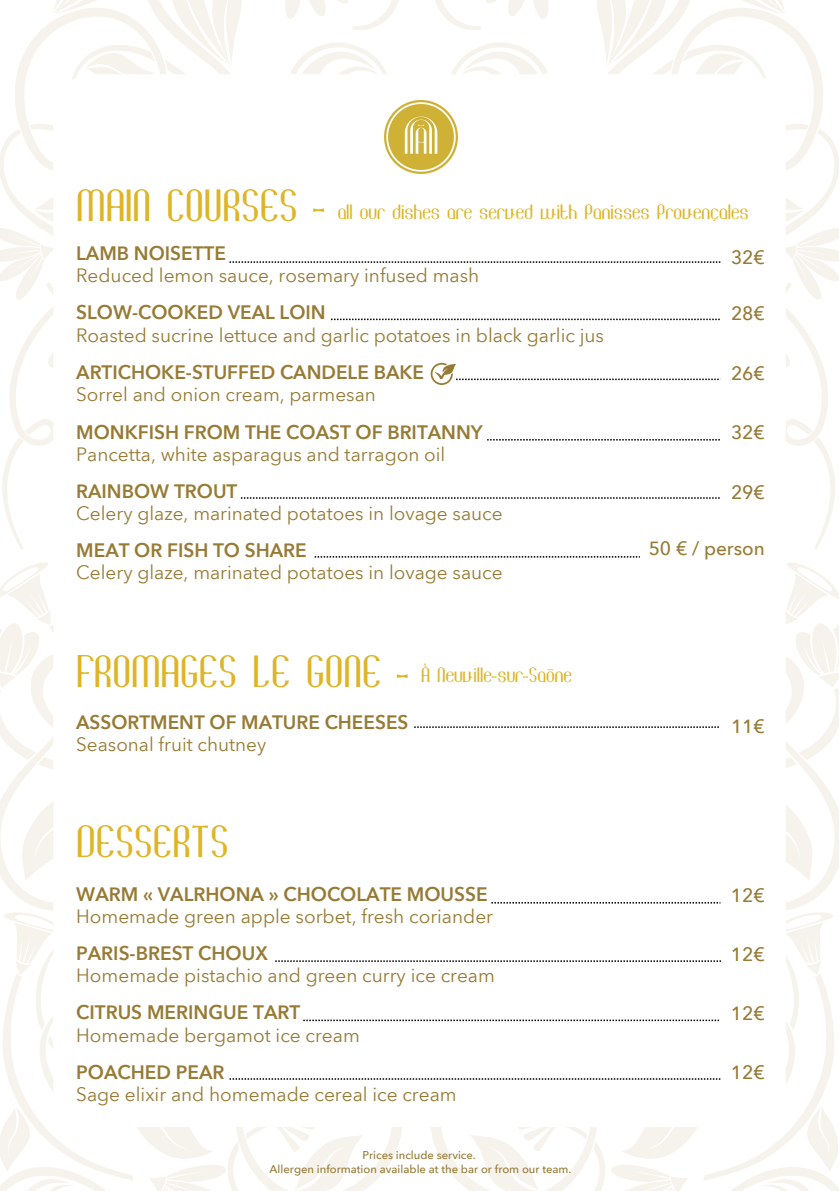
<style>
.page{position:relative;width:839px;height:1191px;background:#fff}
.page>*{position:absolute;margin:0;border:0;box-sizing:border-box;transform-origin:0 0}
.t1{font:45px "Damidot Sans";color:#deb526}
.t2{font:20.8px "Damidot Sans";color:#deb526}
.t3{font:19px/22.4px "Avenir Next Thai Modern";color:#977b35}
.t4{font:600 19px/22.4px "Avenir Next Thai Modern";color:#977b35}
.t5{font:500 19px "Avenir Next Thai Modern";color:#977b35}
.t6{font:500 11.2px "Avenir Next Thai Modern";color:#977b35}
.s1{font-weight:600}
.s2{font-weight:400}
</style>
<div class="page">
<svg style="left:414px;top:726px;width:304px;height:2px"></svg>
<svg style="left:491px;top:902px;width:229px;height:2px"></svg>
<svg style="left:275px;top:960px;width:446px;height:2px"></svg>
<svg style="left:303px;top:1020px;width:416px;height:1px"></svg>
<svg style="left:229px;top:1078px;width:491px;height:2px"></svg>
<svg style="left:229px;top:261px;width:491px;height:2px"></svg>
<svg style="left:331px;top:319px;width:388px;height:1px"></svg>
<svg style="left:487px;top:439px;width:232px;height:2px"></svg>
<svg style="left:241px;top:497px;width:478px;height:2px"></svg>
<svg style="left:430px;top:363px;width:291px;height:22px"></svg>
<svg style="left:314px;top:556px;width:325px;height:2px"></svg>
<img style="left:384px;top:100px;width:73px;height:74px">
<h3 class="t1" style="left:76px;top:185px;width:251px">MAIN COURSES -</h3>
<h4 class="t2" style="left:337px;top:202px;width:412px">all our dishes are served with Panisses Provençales</h4>
<p class="t3" style="left:76px;top:241px;width:404px"><span class="s1">LAMB NOISETTE<br></span>Reduced lemon sauce, rosemary infused mash</p>
<h3 class="t5" style="left:731px;top:242px;width:35px">32€</h3>
<p class="t3" style="left:76px;top:300px;width:529px"><span class="s1">SLOW-COOKED VEAL LOIN<br></span>Roasted sucrine lettuce and garlic potatoes in black garlic jus</p>
<h3 class="t5" style="left:731px;top:299px;width:35px">28€</h3>
<h4 class="t4" style="left:76px;top:360px;width:349px">ARTICHOKE-STUFFED CANDELE BAKE<br><span class="s2">Sorrel and onion cream, parmesan</span></h4>
<p class="t5" style="left:731px;top:358px;width:35px">26€</p>
<p class="t4" style="left:76px;top:420px;width:408px">MONKFISH FROM THE COAST OF BRITANNY</p>
<p class="t3" style="left:76px;top:442px;width:370px">Pancetta, white asparagus and tarragon oil</p>
<p class="t5" style="left:731px;top:418px;width:35px">32€</p>
<h3 class="t3" style="left:76px;top:479px;width:428px"><span class="s1">RAINBOW TROUT<br></span>Celery glaze, marinated potatoes in lovage sauce</h3>
<h1 class="t5" style="left:731px;top:477px;width:35px">29€</h1>
<h3 class="t3" style="left:76px;top:538px;width:428px"><span class="s1">MEAT OR FISH TO SHARE<br></span>Celery glaze, marinated potatoes in lovage sauce</h3>
<h1 class="t5" style="left:648px;top:533px;width:118px">50 € / person</h1>
<p class="t1" style="left:76px;top:651px;width:335px">FROMAGES LE GONE -</p>
<p class="t4" style="left:76px;top:710px;width:334px">ASSORTMENT OF MATURE CHEESES</p>
<p class="t3" style="left:76px;top:732px;width:191px">Seasonal fruit chutney</p>
<h1 class="t2" style="left:421px;top:665px;width:152px">À Neuville-sur-Saône</h1>
<p class="t5" style="left:731px;top:712px;width:35px">11€</p>
<h4 class="t1" style="left:76px;top:821px;width:154px">DESSERTS</h4>
<h4 class="t3" style="left:76px;top:882px;width:418px"><span class="s1">WARM « VALRHONA » CHOCOLATE MOUSSE<br></span>Homemade green apple sorbet, fresh coriander</h4>
<p class="t5" style="left:730px;top:880px;width:35px">12€</p>
<h3 class="t3" style="left:76px;top:941px;width:420px"><span class="s1">PARIS-BREST CHOUX<br></span>Homemade pistachio and green curry ice cream</h3>
<h4 class="t5" style="left:730px;top:940px;width:35px">12€</h4>
<p class="t3" style="left:76px;top:1000px;width:285px"><span class="s1">CITRUS MERINGUE TART<br></span>Homemade bergamot ice cream</p>
<h3 class="t5" style="left:730px;top:999px;width:35px">12€</h3>
<h2 class="t3" style="left:76px;top:1060px;width:382px"><span class="s1">POACHED PEAR<br></span>Sage elixir and homemade cereal ice cream</h2>
<p class="t5" style="left:730px;top:1058px;width:35px">12€</p>
<h4 class="t6" style="left:362px;top:1146px;width:115px">Prices include service.</h4>
<p class="t6" style="left:269px;top:1161px;width:303px">Allergen information available at the bar or from our team.</p>
</div>
